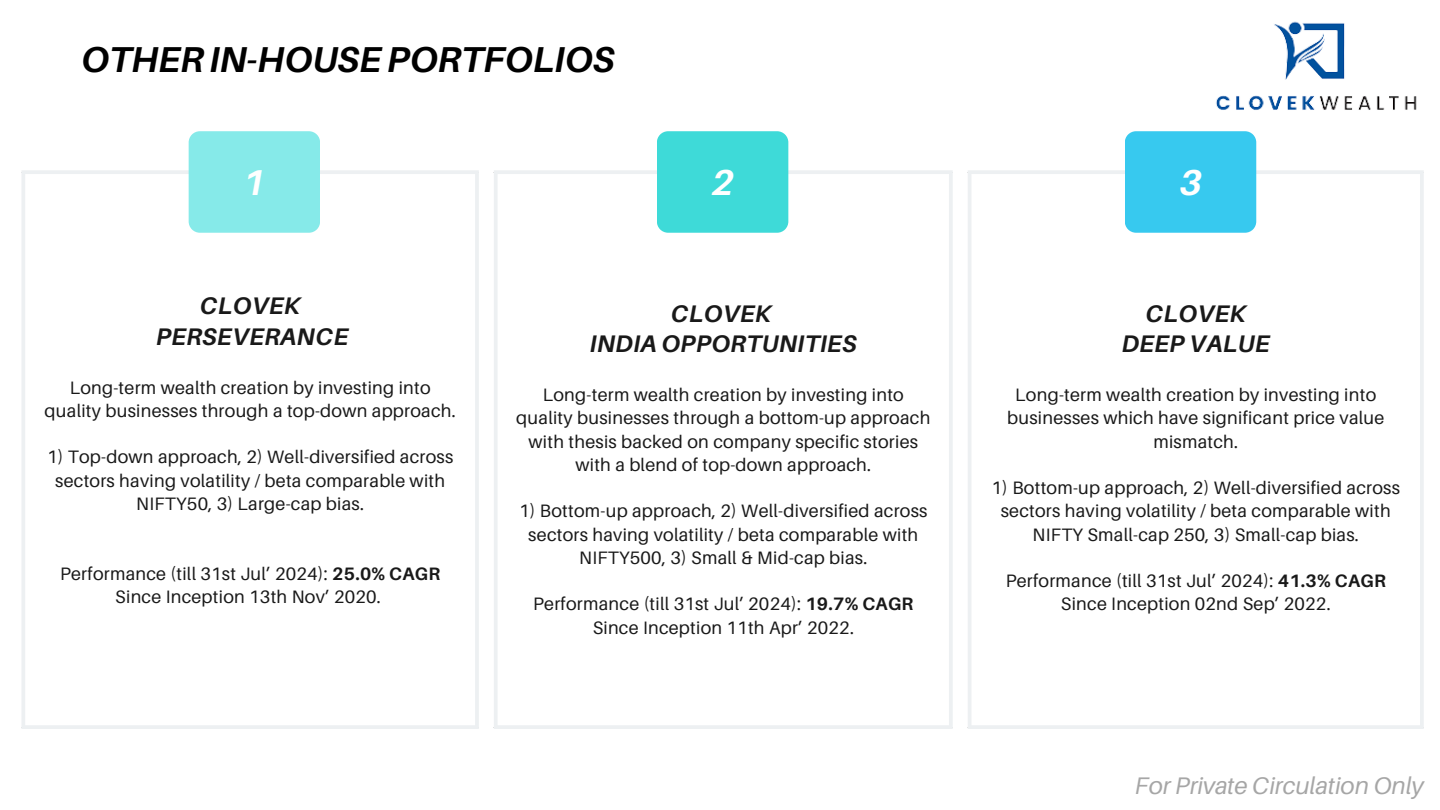
<style>
.page{position:relative;width:1440px;height:810px;background:#fff}
.page>*{position:absolute;margin:0;border:0;box-sizing:border-box;transform-origin:0 0}
.t1{font:italic 700 36px "Aileron";color:#000}
.t2{font:italic 700 36px "Aileron";color:#fff}
.t3{font:italic 700 24px/30.8px "Aileron";letter-spacing:.015em;color:#191919;text-align:center}
.t4{font:italic 24px "Aileron";color:#a6a6a6}
.t5{font:18px/23.2px "Aileron";letter-spacing:.015em;color:#191919;text-align:center}
.s1{font-weight:700}
</style>
<div class="page">
<img style="left:1216px;top:21px;width:201px;height:120px">
<hr style="left:21px;top:174px;width:4px;height:551px;background:#edf0f2">
<hr style="left:475px;top:174px;width:4px;height:551px;background:#edf0f2">
<hr style="left:21px;top:170px;width:458px;height:4px;background:#edf0f2">
<hr style="left:21px;top:725px;width:458px;height:4px;background:#edf0f2">
<hr style="left:494px;top:174px;width:4px;height:551px;background:#edf0f2">
<hr style="left:949px;top:174px;width:4px;height:551px;background:#edf0f2">
<hr style="left:494px;top:170px;width:459px;height:4px;background:#edf0f2">
<hr style="left:494px;top:725px;width:459px;height:4px;background:#edf0f2">
<hr style="left:968px;top:174px;width:3px;height:551px;background:#edf0f2">
<hr style="left:1420px;top:174px;width:4px;height:551px;background:#edf0f2">
<hr style="left:968px;top:170px;width:456px;height:4px;background:#edf0f2">
<hr style="left:968px;top:725px;width:456px;height:4px;background:#edf0f2">
<div style="left:189px;top:131px;width:131px;height:102px;background:#86eae9"></div>
<div style="left:657px;top:131px;width:131px;height:102px;background:#3edad8"></div>
<div style="left:1125px;top:131px;width:131px;height:102px;background:#37c9ef"></div>
<h1 class="t1" style="left:81px;top:37px;width:535px">OTHER IN-HOUSE PORTFOLIOS</h1>
<p class="t2" style="left:243px;top:160px;width:24px">1</p>
<p class="t2" style="left:711px;top:160px;width:24px">2</p>
<p class="t2" style="left:1180px;top:160px;width:24px">3</p>
<h2 class="t3" style="left:156px;top:290px;width:194px">CLOVEK<br>PERSEVERANCE</h2>
<p class="t5" style="left:45px;top:375px;width:413px">Long-term wealth creation by investing into quality businesses through a top-down approach.</p>
<p class="t5" style="left:47px;top:445px;width:408px">1) Top-down approach, 2) Well-diversified across sectors having volatility / beta comparable with<br>NIFTY50, 3) Large-cap bias.</p>
<p class="t5" style="left:60px;top:561px;width:382px">Performance (till 31st Jul’ 2024): <span class="s1">25.0% CAGR<br></span>Since Inception 13th Nov’ 2020.</p>
<p class="t3" style="left:671px;top:297px;width:102px">CLOVEK</p>
<p class="t3" style="left:590px;top:328px;width:268px">INDIA OPPORTUNITIES</p>
<p class="t5" style="left:516px;top:383px;width:416px">Long-term wealth creation by investing into quality businesses through a bottom-up approach with thesis backed on company specific stories with a blend of top-down approach.</p>
<p class="t5" style="left:519px;top:499px;width:410px">1) Bottom-up approach, 2) Well-diversified across sectors having volatility / beta comparable with<br>NIFTY500, 3) Small &amp; Mid-cap bias.</p>
<p class="t5" style="left:533px;top:592px;width:382px">Performance (till 31st Jul’ 2024): <span class="s1">19.7% CAGR<br></span>Since Inception 11th Apr’ 2022.</p>
<p class="t3" style="left:1145px;top:297px;width:102px">CLOVEK</p>
<p class="t3" style="left:1122px;top:328px;width:150px">DEEP VALUE</p>
<p class="t5" style="left:1007px;top:383px;width:379px">Long-term wealth creation by investing into businesses which have significant price value mismatch.</p>
<p class="t5" style="left:992px;top:476px;width:410px">1) Bottom-up approach, 2) Well-diversified across sectors having volatility / beta comparable with<br>NIFTY Small-cap 250, 3) Small-cap bias.</p>
<p class="t5" style="left:1006px;top:569px;width:382px">Performance (till 31st Jul’ 2024): <span class="s1">41.3% CAGR<br></span>Since Inception 02nd Sep’ 2022.</p>
<p class="t4" style="left:1135px;top:771px;width:290px">For Private Circulation Only</p>
</div>
